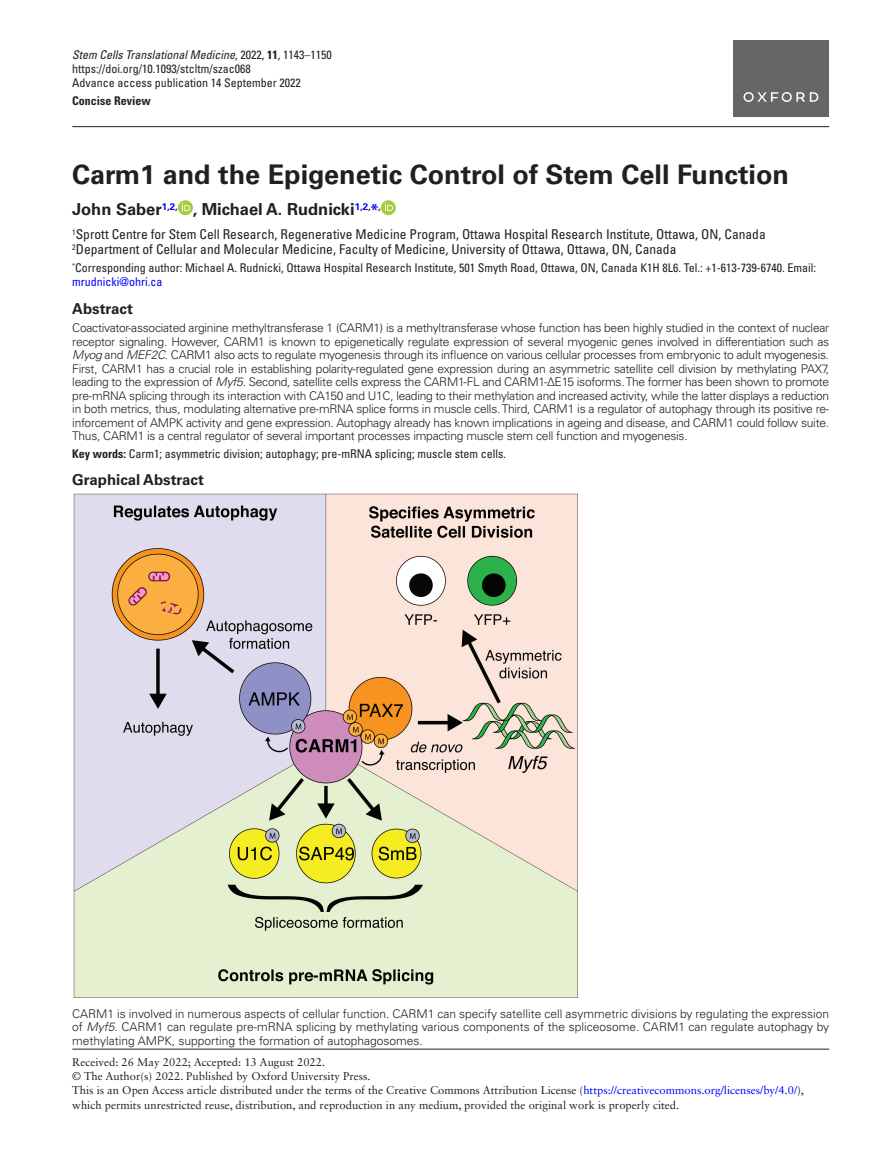
<style>
.page{position:relative;width:893px;height:1174px;background:#fff}
.page>*{position:absolute;margin:0;border:0;box-sizing:border-box;transform-origin:0 0}
.t1{font:700 27px "Univers LT Std";color:#231f20}
.t2{font:700 16.5px "Univers LT Std";color:#231f20}
.t3{font:700 15px "Univers LT Std";color:#231f20}
.t4{font:condensed 13.5px/15px "Univers LT Std";color:#231f20}
.t5{font:300 12px/13.5px "Univers LT Std";letter-spacing:-.02em;color:#231f20;text-align:justify}
.t6{font:condensed 12px/14.2px "Univers LT Std";color:#231f20}
.t7{font:700 condensed 12px "Univers LT Std";color:#231f20}
.t8{font:11.25px/14.2px "Sabon LT Std";color:#231f20}
.s1{font-style:italic}
.s2{font-weight:700}
.s3{font-family:"Myriad Pro";color:#00f}
.s4{color:#00f}
</style>
<div class="page">
<hr style="left:72px;top:126px;width:757px;height:1px;background:#231f20">
<div style="left:733px;top:40px;width:96px;height:76px;background:#666669"></div>
<svg style="left:743px;top:92px;width:75px;height:10px"></svg>
<hr style="left:72px;top:1048px;width:757px;height:1px;background:#231f20">
<div style="left:178px;top:200px;width:15px;height:15px;background:#a5cd3a;border-radius:50%"></div>
<svg style="left:182px;top:203px;width:8px;height:8px"></svg>
<svg style="left:381px;top:200px;width:15px;height:15px"></svg>
<svg style="left:385px;top:203px;width:8px;height:8px"></svg>
<img style="left:73px;top:493px;width:505px;height:505px">
<p class="t6" style="left:72px;top:47px;width:261px"><span class="s1">Stem Cells Translational Medicine</span>, 2022, <span class="s2">11</span>, 1143–1150 https://doi.org/10.1093/stcltm/szac068<br>Advance access publication 14 September 2022</p>
<p class="t7" style="left:72px;top:93px;width:80px">Concise Review</p>
<h1 class="t1" style="left:72px;top:158px;width:718px">Carm1 and the Epigenetic Control of Stem Cell Function</h1>
<h2 class="t2" style="left:72px;top:200px;width:310px">John Saber<sup>1</sup><sup>,</sup><sup>2</sup><sup>,</sup> , Michael A. Rudnicki<sup>1</sup><sup>,</sup><sup>2</sup><sup>,</sup><span class="s3">*</span><sup>,</sup></h2>
<p class="t4" style="left:72px;top:227px;width:695px"><sup>1</sup>Sprott Centre for Stem Cell Research, Regenerative Medicine Program, Ottawa Hospital Research Institute, Ottawa, ON, Canada<br><sup>2</sup>Department of Cellular and Molecular Medicine, Faculty of Medicine, University of Ottawa, Ottawa, ON, Canada</p>
<p class="t6" style="left:72px;top:261px;width:745px;line-height:13.5px"><sup>*</sup>Corresponding author: Michael A. Rudnicki, Ottawa Hospital Research Institute, 501 Smyth Road, Ottawa, ON, Canada K1H 8L6. Tel.: +1-613-739-6740. Email: <span class="s4">mrudnicki@ohri.ca</span></p>
<p class="t3" style="left:72px;top:300px;width:62px">Abstract</p>
<p class="t5" style="left:72px;top:321px;width:758px">Coactivator-associated arginine methyltransferase 1 (CARM1) is a methyltransferase whose function has been highly studied in the context of nuclear receptor signaling. However, CARM1 is known to epigenetically regulate expression of several myogenic genes involved in differentiation such as <span class="s1">Myog</span> and <span class="s1">MEF2C</span>. CARM1 also acts to regulate myogenesis through its influence on various cellular processes from embryonic to adult myogenesis.<br>First, CARM1 has a crucial role in establishing polarity-regulated gene expression during an asymmetric satellite cell division by methylating PAX7, leading to the expression of <span class="s1">Myf5</span>. Second, satellite cells express the CARM1-FL and CARM1-ΔE15 isoforms. The former has been shown to promote pre-mRNA splicing through its interaction with CA150 and U1C, leading to their methylation and increased activity, while the latter displays a reduction in both metrics, thus, modulating alternative pre-mRNA splice forms in muscle cells. Third, CARM1 is a regulator of autophagy through its positive re&shy;inforcement of AMPK activity and gene expression. Autophagy already has known implications in ageing and disease, and CARM1 could follow suite.<br>Thus, CARM1 is a central regulator of several important processes impacting muscle stem cell function and myogenesis.</p>
<p class="t6" style="left:72px;top:447px;width:435px"><span class="s2">Key words:</span> Carm1; asymmetric division; autophagy; pre-mRNA splicing; muscle stem cells.</p>
<p class="t3" style="left:72px;top:471px;width:133px">Graphical Abstract</p>
<p class="t5" style="left:72px;top:1007px;width:758px">CARM1 is involved in numerous aspects of cellular function. CARM1 can specify satellite cell asymmetric divisions by regulating the expression of <span class="s1">Myf5</span>. CARM1 can regulate pre-mRNA splicing by methylating various components of the spliceosome. CARM1 can regulate autophagy by methylating AMPK, supporting the formation of autophagosomes.</p>
<p class="t8" style="left:72px;top:1054px;width:733px">Received: 26 May 2022; Accepted: 13 August 2022.<br>© The Author(s) 2022. Published by Oxford University Press.<br>This is an Open Access article distributed under the terms of the Creative Commons Attribution License (<span class="s4">https://creativecommons.org/licenses/by/4.0/</span>), which permits unrestricted reuse, distribution, and reproduction in any medium, provided the original work is properly cited.</p>
</div>
